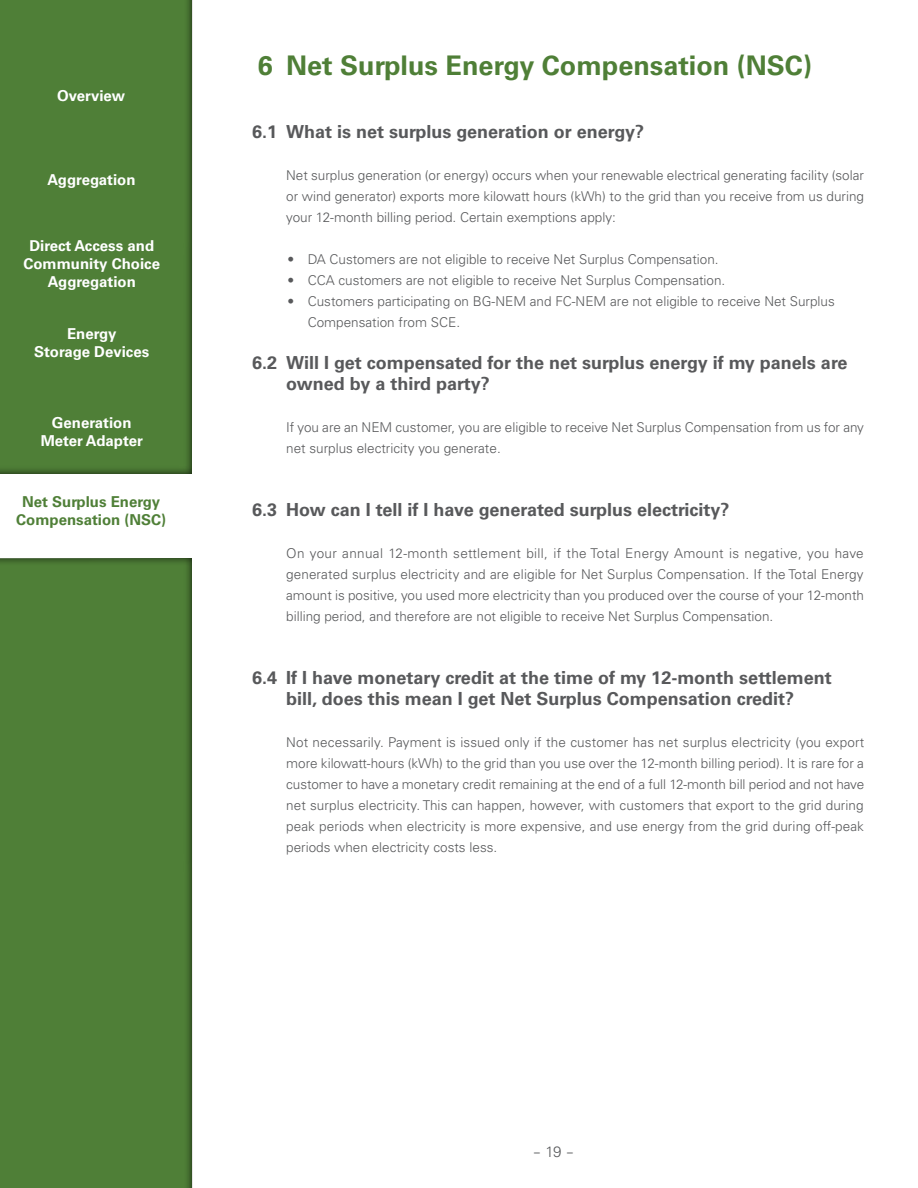
<style>
.page{position:relative;width:918px;height:1188px;background:#fff}
.page>*{position:absolute;margin:0;border:0;box-sizing:border-box;transform-origin:0 0}
.t1{font:700 27px "Univers LT Std";color:#4f7f37}
.t2{font:700 18px/21px "Univers LT Std";color:#58595b}
.t3{font:700 15px/18px "Univers LT Std";color:#fff;text-align:center}
.t4{font:700 15px/18px "Univers LT Std";color:#4f7f37;text-align:center}
.t5{font:300 15px "Univers LT Std";color:#58595b;scale:.77 1}
.LI_Title{font:300 13.5px/21px "Univers LT Std";color:#58595b;text-align:justify}
.LI_Label{font:300 13.5px "Univers LT Std";color:#58595b}
</style>
<div class="page">
<svg style="left:0;top:0;width:193px;height:1188px;background:#5b8745"></svg>
<p class="t3" style="left:57px;top:87px;width:70px">Overview</p>
<p class="t3" style="left:47px;top:171px;width:90px">Aggregation</p>
<p class="t3" style="left:23px;top:237px;width:138px">Direct Access and<br>Community Choice<br>Aggregation</p>
<p class="t3" style="left:34px;top:325px;width:116px">Energy<br>Storage Devices</p>
<p class="t3" style="left:41px;top:414px;width:104px">Generation<br>Meter Adapter</p>
<p class="t4" style="left:16px;top:493px;width:152px">Net Surplus Energy<br>Compensation (NSC)</p>
<h3 class="t1" style="left:258px;top:50px;width:556px">6 Net Surplus Energy Compensation (NSC)</h3>
<h4 class="t2" style="left:252px;top:121px;width:393px">6.1 What is net surplus generation or energy?</h4>
<p class="LI_Title" style="left:286px;top:165px;width:579px">Net surplus generation (or energy) occurs when your renewable electrical generating facility (solar or wind generator) exports more kilowatt hours (kWh) to the grid than you receive from us during your 12-month billing period. Certain exemptions apply:</p>
<p class="LI_Label" style="left:288px;top:251px;width:8px">•</p>
<p class="LI_Title" style="left:308px;top:249px;width:412px">DA Customers are not eligible to receive Net Surplus Compensation.</p>
<p class="LI_Label" style="left:288px;top:272px;width:8px">•</p>
<p class="LI_Title" style="left:308px;top:270px;width:419px">CCA customers are not eligible to receive Net Surplus Compensation.</p>
<p class="LI_Label" style="left:288px;top:293px;width:8px">•</p>
<p class="LI_Title" style="left:308px;top:291px;width:529px">Customers participating on BG-NEM and FC-NEM are not eligible to receive Net Surplus<br>Compensation from SCE.</p>
<h4 class="t2" style="left:286px;top:352px;width:563px;text-indent:-34px">6.2 Will I get compensated for the net surplus energy if my panels are owned by a third party?</h4>
<p class="LI_Title" style="left:286px;top:417px;width:579px">If you are an NEM customer, you are eligible to receive Net Surplus Compensation from us for any net surplus electricity you generate.</p>
<h4 class="t2" style="left:252px;top:499px;width:479px">6.3 How can I tell if I have generated surplus electricity?</h4>
<p class="LI_Title" style="left:286px;top:543px;width:579px">On your annual 12-month settlement bill, if the Total Energy Amount is negative, you have generated surplus electricity and are eligible for Net Surplus Compensation. If the Total Energy amount is positive, you used more electricity than you produced over the course of your 12-month billing period, and therefore are not eligible to receive Net Surplus Compensation.</p>
<h4 class="t2" style="left:252px;top:667px;width:581px;text-align:center">6.4 If I have monetary credit at the time of my 12-month settlement bill, does this mean I get Net Surplus Compensation credit?</h4>
<p class="LI_Title" style="left:286px;top:732px;width:580px">Not necessarily. Payment is issued only if the customer has net surplus electricity (you export more kilowatt-hours (kWh) to the grid than you use over the 12-month billing period). It is rare for a customer to have a monetary credit remaining at the end of a full 12-month bill period and not have net surplus electricity. This can happen, however, with customers that export to the grid during peak periods when electricity is more expensive, and use energy from the grid during off-peak periods when electricity costs less.</p>
<p class="t5" style="left:534px;top:1143px;width:52px">– 19 –</p>
</div>
